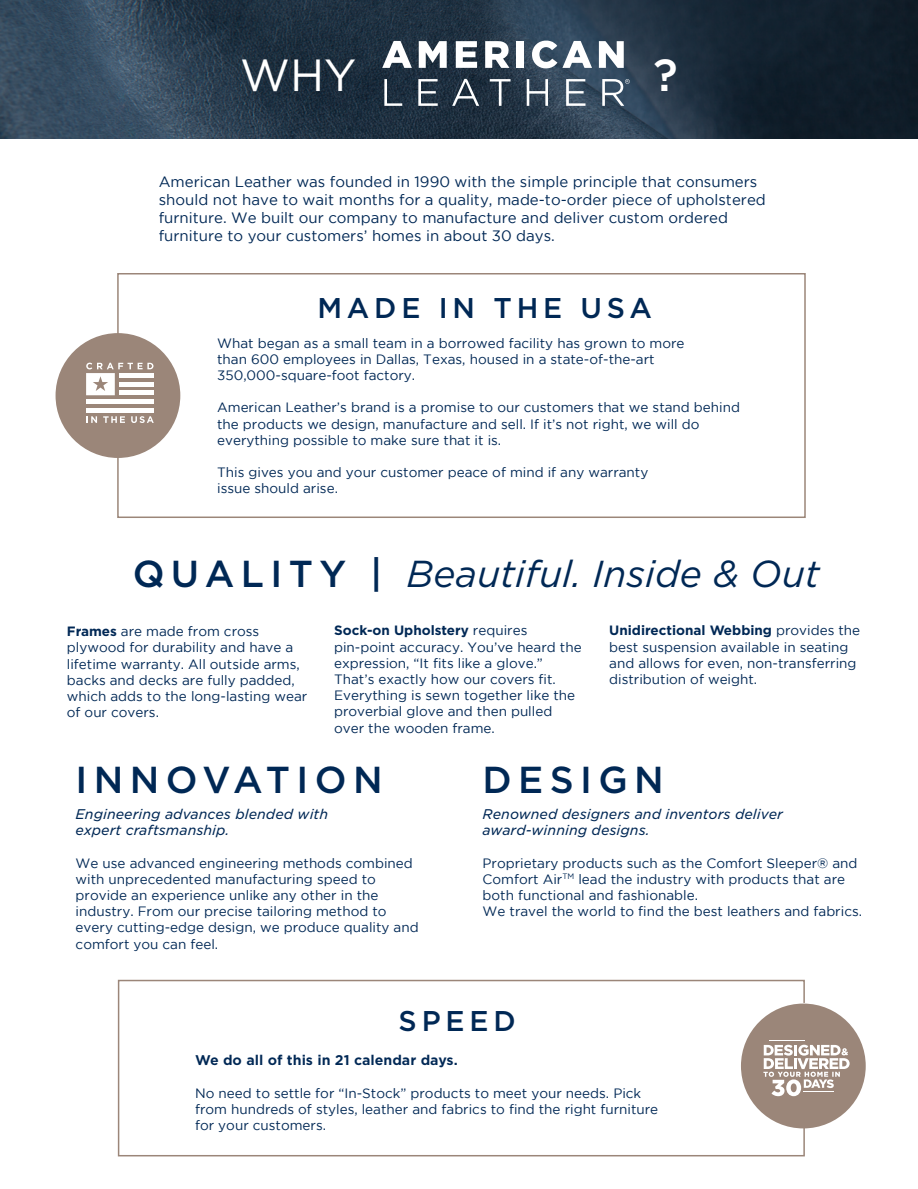
<style>
.page{position:relative;width:918px;height:1189px;background:#fff}
.page>*{position:absolute;margin:0;border:0;box-sizing:border-box;transform-origin:0 0}
.t1{font:45px "Gotham";color:#fff}
.t2{font:500 45px "Gotham";color:#fff}
.t3{font:italic 37.5px "Gotham";color:#002855}
.t4{font:500 37.5px "Gotham";letter-spacing:.17em;color:#002855}
.t5{font:500 28.5px "Gotham";letter-spacing:.17em;color:#002855}
.t6{font:15px/18px "Gotham";color:#002855}
.t7{font:13.5px/16.2px "Gotham";color:#002855}
.t8{font:italic 13.5px/16.2px "Gotham S Sm";color:#002855}
.t9{font:700 13.5px "Gotham S Sm";color:#002855}
.s1{font-style:inherit}
.s2{font-weight:500;font-style:normal}
.s3{font-weight:700}
</style>
<div class="page">
<img style="left:0;top:0;width:918px;height:139px">
<div style="left:741px;top:1003px;width:125px;height:125px;background:#9b8679;border-radius:50%"></div>
<svg style="left:117px;top:273px;width:689px;height:245px"></svg>
<div style="left:56px;top:333px;width:124px;height:125px;background:#9b8679;border-radius:50%"></div>
<svg style="left:382px;top:41px;width:30px;height:27px"></svg>
<svg style="left:566px;top:79px;width:20px;height:27px"></svg>
<svg style="left:418px;top:79px;width:20px;height:27px"></svg>
<svg style="left:527px;top:79px;width:21px;height:27px"></svg>
<svg style="left:452px;top:79px;width:27px;height:27px"></svg>
<svg style="left:490px;top:79px;width:21px;height:27px"></svg>
<svg style="left:384px;top:79px;width:18px;height:27px"></svg>
<svg style="left:419px;top:41px;width:28px;height:27px"></svg>
<svg style="left:599px;top:41px;width:25px;height:27px"></svg>
<svg style="left:485px;top:41px;width:24px;height:27px"></svg>
<svg style="left:456px;top:41px;width:21px;height:27px"></svg>
<svg style="left:532px;top:41px;width:60px;height:28px"></svg>
<div style="left:517px;top:41px;width:7px;height:27px;background:#fff"></div>
<svg style="left:602px;top:79px;width:28px;height:27px"></svg>
<svg style="left:806px;top:1045px;width:44px;height:47px"></svg>
<div style="left:119px;top:373px;width:35px;height:5px;background:#fff"></div>
<div style="left:119px;top:390px;width:35px;height:5px;background:#fff"></div>
<div style="left:86px;top:399px;width:68px;height:5px;background:#fff"></div>
<div style="left:86px;top:407px;width:68px;height:5px;background:#fff"></div>
<svg style="left:86px;top:362px;width:67px;height:33px"></svg>
<svg style="left:87px;top:416px;width:10px;height:7px"></svg>
<svg style="left:103px;top:416px;width:22px;height:7px"></svg>
<svg style="left:131px;top:416px;width:23px;height:7px"></svg>
<svg style="left:117px;top:979px;width:689px;height:177px"></svg>
<h1 class="t1" style="left:240px;top:46px;width:118px">WHY</h1>
<h1 class="t2" style="left:653px;top:49px;width:26px">?</h1>
<p class="t6" style="left:159px;top:173px;width:609px">American Leather was founded in 1990 with the simple principle that consumers should not have to wait months for a quality, made-to-order piece of upholstered furniture. We built our company to manufacture and deliver custom ordered furniture to your customers’ homes in <span class="s1">about</span> 30 days.</p>
<h3 class="t5" style="left:317px;top:292px;width:336px">MADE IN THE USA</h3>
<p class="t7" style="left:217px;top:334px;width:469px">What began as a small team in a borrowed facility has grown to more than 600 employees in Dallas, Texas, housed in a state-of-the-art<br>350,000-square-foot factory.</p>
<p class="t7" style="left:217px;top:399px;width:524px">American Leather’s brand is a promise to our customers that we stand behind the products we design, manufacture and sell. If it’s not right, we will do everything possible to make sure that it is.</p>
<p class="t7" style="left:217px;top:464px;width:433px">This gives you and your customer peace of mind if any warranty issue should arise.</p>
<h2 class="t3" style="left:133px;top:549px;width:689px"><span class="s2">Q UA L I T Y |</span> Beautiful. Inside &amp; Out</h2>
<p class="t7" style="left:334px;top:622px;width:249px"><span class="s3">Sock-on Upholstery</span> requires pin-point accuracy. You’ve heard the expression, “It fits like a glove.”<br>That’s exactly how our covers fit.<br>Everything is sewn together like the proverbial glove and then pulled over the wooden frame.</p>
<p class="t7" style="left:609px;top:622px;width:253px"><span class="s3">Unidirectional Webbing</span> provides the best suspension available in seating and allows for even, non-transferring distribution of weight.</p>
<p class="t7" style="left:67px;top:623px;width:242px"><span class="s3">Frames</span> are made from cross plywood for durability and have a lifetime warranty. All outside arms, backs and decks are fully padded, which adds to the long-lasting wear of our covers.</p>
<h2 class="t4" style="left:76px;top:758px;width:309px">INNOVATION</h2>
<p class="t8" style="left:76px;top:805px;width:254px">Engineering advances blended with expert craftsmanship.</p>
<p class="t7" style="left:76px;top:854px;width:345px">We use advanced engineering methods combined with unprecedented manufacturing speed to provide an experience unlike any other in the industry. From our precise tailoring method to every cutting-edge design, we produce quality and comfort you can feel.</p>
<h2 class="t4" style="left:483px;top:758px;width:183px">DESIGN</h2>
<p class="t8" style="left:483px;top:805px;width:302px">Renowned designers and inventors deliver award-winning designs.</p>
<p class="t7" style="left:483px;top:854px;width:381px">Proprietary products such as the Comfort Sleeper® and Comfort Air<sup>TM</sup> lead the industry with products that are both functional and fashionable.<br>We travel the world to find the best leathers and fabrics.</p>
<h3 class="t5" style="left:399px;top:1004px;width:119px">SPEED</h3>
<p class="t9" style="left:195px;top:1050px;width:264px">We do all of this in 21 calendar days.</p>
<p class="t7" style="left:195px;top:1084px;width:465px">No need to settle for “In-Stock” products to meet your needs. Pick from hundreds of styles, leather and fabrics to find the right furniture for your customers.</p>
</div>
